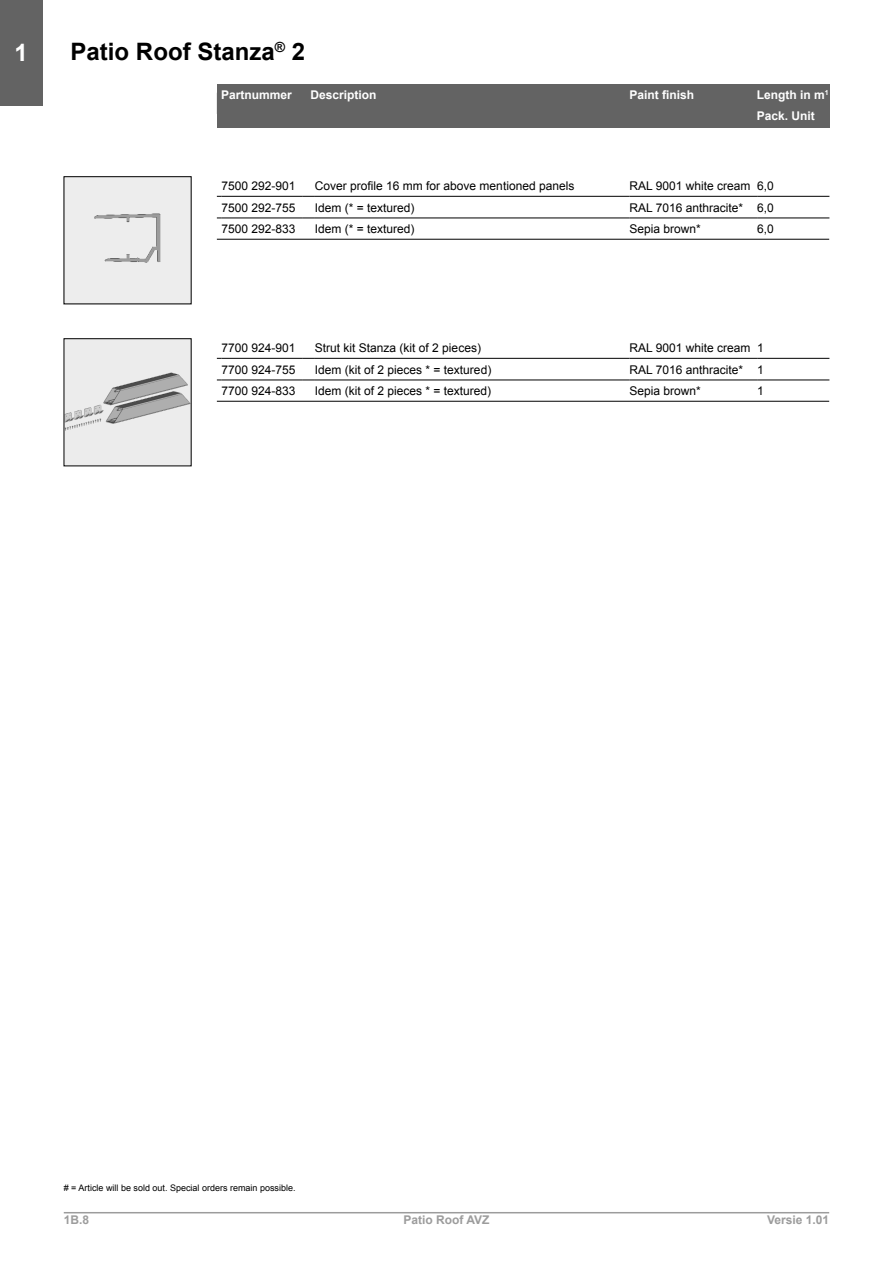
<style>
.page{position:relative;width:893px;height:1263px;background:#fff}
.page>*{position:absolute;margin:0;border:0;box-sizing:border-box;transform-origin:0 0}
.t1{font:700 24px "Arial";color:#000}
.t2{font:700 24px "Arial";color:#fff}
.t3{font:12px "Arial";color:#000}
.t4{font:700 12px/21.3px "Arial";color:#fff}
.t5{font:700 12px "Arial";color:#9c9c9c}
.t6{font:9px "Arial";color:#000}
</style>
<div class="page">
<div style="left:0;top:0;width:43px;height:105px;background:#636363"></div>
<hr style="left:64px;top:1212px;width:765px;height:1px;background:#9c9c9c">
<div style="left:217px;top:84px;width:612px;height:44px;background:#636363"></div>
<hr style="left:217px;top:239px;width:612px;height:1px;background:#000">
<hr style="left:221px;top:196px;width:81px;height:1px;background:#000">
<svg style="left:302px;top:196px;width:13px;height:1px"></svg>
<hr style="left:315px;top:196px;width:315px;height:1px;background:#000">
<hr style="left:630px;top:196px;width:127px;height:1px;background:#000">
<hr style="left:757px;top:196px;width:72px;height:1px;background:#000">
<hr style="left:221px;top:218px;width:81px;height:1px;background:#000">
<svg style="left:302px;top:218px;width:13px;height:1px"></svg>
<hr style="left:315px;top:218px;width:315px;height:1px;background:#000">
<hr style="left:630px;top:218px;width:127px;height:1px;background:#000">
<hr style="left:757px;top:218px;width:72px;height:1px;background:#000">
<div style="left:66px;top:178px;width:123px;height:124px;background:#ededed"></div>
<hr style="left:217px;top:401px;width:612px;height:1px;background:#000">
<hr style="left:221px;top:358px;width:81px;height:1px;background:#000">
<svg style="left:302px;top:358px;width:13px;height:1px"></svg>
<hr style="left:315px;top:358px;width:315px;height:1px;background:#000">
<hr style="left:630px;top:358px;width:127px;height:1px;background:#000">
<hr style="left:757px;top:358px;width:72px;height:1px;background:#000">
<hr style="left:221px;top:380px;width:81px;height:1px;background:#000">
<svg style="left:302px;top:380px;width:13px;height:1px"></svg>
<hr style="left:315px;top:380px;width:315px;height:1px;background:#000">
<hr style="left:630px;top:380px;width:127px;height:1px;background:#000">
<hr style="left:757px;top:380px;width:72px;height:1px;background:#000">
<img style="left:66px;top:340px;width:123px;height:124px">
<h1 class="t2" style="left:15px;top:37px;width:15px">1</h1>
<h1 class="t1" style="left:70px;top:36px;width:236px">Patio Roof Stanza<sup>®</sup> 2</h1>
<p class="t4" style="left:221px;top:84px;width:72px">Partnummer</p>
<p class="t4" style="left:310px;top:84px;width:68px">Description</p>
<p class="t4" style="left:629px;top:84px;width:66px">Paint finish</p>
<p class="t4" style="left:757px;top:84px;width:73px">Length in m<sup>1<br></sup>Pack. Unit</p>
<p class="t3" style="left:221px;top:178px;width:76px">7500 292-901</p>
<p class="t3" style="left:315px;top:178px;width:261px">Cover profile 16 mm for above mentioned panels</p>
<p class="t3" style="left:630px;top:178px;width:146px">RAL 9001 white cream 6,0</p>
<p class="t3" style="left:221px;top:200px;width:76px">7500 292-755</p>
<p class="t3" style="left:315px;top:200px;width:101px">Idem (* = textured)</p>
<p class="t3" style="left:630px;top:200px;width:146px">RAL 7016 anthracite* 6,0</p>
<p class="t3" style="left:221px;top:221px;width:76px">7500 292-833</p>
<p class="t3" style="left:315px;top:221px;width:101px">Idem (* = textured)</p>
<p class="t3" style="left:630px;top:221px;width:73px">Sepia brown*</p>
<p class="t3" style="left:757px;top:221px;width:18px">6,0</p>
<p class="t3" style="left:221px;top:340px;width:76px">7700 924-901</p>
<p class="t3" style="left:315px;top:340px;width:168px">Strut kit Stanza (kit of 2 pieces)</p>
<p class="t3" style="left:630px;top:340px;width:136px">RAL 9001 white cream 1</p>
<p class="t3" style="left:221px;top:362px;width:76px">7700 924-755</p>
<p class="t3" style="left:315px;top:362px;width:178px">Idem (kit of 2 pieces * = textured)</p>
<p class="t3" style="left:630px;top:362px;width:136px">RAL 7016 anthracite* 1</p>
<p class="t3" style="left:221px;top:383px;width:76px">7700 924-833</p>
<p class="t3" style="left:315px;top:383px;width:178px">Idem (kit of 2 pieces * = textured)</p>
<p class="t3" style="left:630px;top:383px;width:73px">Sepia brown*</p>
<p class="t3" style="left:757px;top:383px;width:8px">1</p>
<p class="t6" style="left:64px;top:1181px;width:233px"># = Article will be sold out. Special orders remain possible.</p>
<p class="t5" style="left:64px;top:1212px;width:27px">1B.8</p>
<p class="t5" style="left:403px;top:1212px;width:87px">Patio Roof AVZ</p>
<p class="t5" style="left:767px;top:1212px;width:64px">Versie 1.01</p>
</div>
